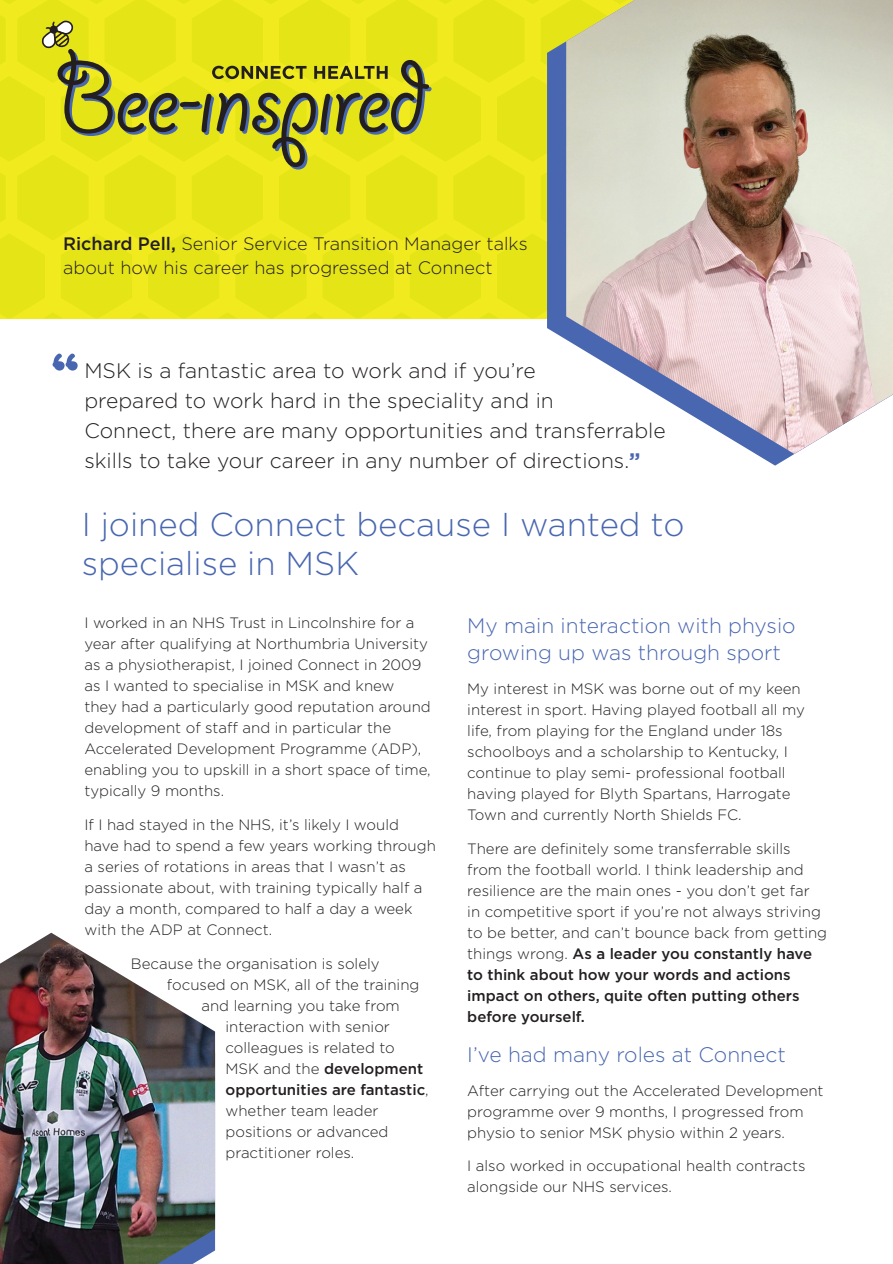
<style>
.page{position:relative;width:893px;height:1264px;background:#fff}
.page>*{position:absolute;margin:0;border:0;box-sizing:border-box;transform-origin:0 0}
.t1{font:300 33px/39px "Gotham";color:#4967b0}
.t2{font:300 21px/30px "Gotham";color:#231f20}
.t3{font:300 21px/27px "Gotham";color:#4967b0}
.t4{font:300 18px/24px "Gotham";color:#231f20}
.t5{font:300 15px/21px "Gotham";color:#231f20}
.t6{font:500 15px "Gotham";color:#231f20}
.s1{font-weight:500}
.s2{font-weight:700;color:#4967b0}
.s3{font-weight:300}
</style>
<div class="page">
<img style="left:0;top:932px;width:215px;height:331px">
<svg style="left:52px;top:353px;width:26px;height:18px"></svg>
<img style="left:566px;top:318px;width:327px;height:136px">
<svg style="left:0;top:0;width:893px;height:318px;background:#d2cd54"></svg>
<p class="t4" style="left:63px;top:231px;width:466px"><span class="s1">Richard Pell,</span> Senior Service Transition Manager talks about how his career has progressed at Connect</p>
<p class="t2" style="left:84px;top:355px;width:583px">MSK is a fantastic area to work and if you’re<br>prepared to work hard in the speciality and in<br>Connect, there are many opportunities and transferrable skills to take your career in any number of directions.<span class="s2">”</span></p>
<p class="t1" style="left:82px;top:504px;width:604px">I joined Connect because I wanted to specialise in MSK</p>
<p class="t5" style="left:84px;top:612px;width:348px">I worked in an NHS Trust in Lincolnshire for a year after qualifying at Northumbria University as a physiotherapist, I joined Connect in 2009 as I wanted to specialise in MSK and knew<br>they had a particularly good reputation around development of staff and in particular the Accelerated Development Programme (ADP), enabling you to upskill in a short space of time, typically 9 months.</p>
<p class="t5" style="left:84px;top:813px;width:353px">If I had stayed in the NHS, it’s likely I would have had to spend a few years working through a series of rotations in areas that I wasn’t as passionate about, with training typically half a day a month, compared to half a day a week with the ADP at Connect.</p>
<p class="t5" style="left:131px;top:952px;width:250px">Because the organisation is solely</p>
<p class="t5" style="left:167px;top:973px;width:254px">focused on MSK, all of the training</p>
<p class="t5" style="left:201px;top:994px;width:200px">and learning you take from</p>
<p class="t5" style="left:225px;top:1015px;width:166px">interaction with senior</p>
<p class="t5" style="left:225px;top:1036px;width:171px">colleagues is related to</p>
<p class="t6" style="left:225px;top:1058px;width:199px"><span class="s3">MSK and the</span> development</p>
<p class="t6" style="left:225px;top:1079px;width:205px">opportunities are fantastic<span class="s3">,</span></p>
<p class="t5" style="left:225px;top:1099px;width:154px">whether team leader</p>
<p class="t5" style="left:225px;top:1120px;width:164px">positions or advanced</p>
<p class="t5" style="left:225px;top:1141px;width:130px">practitioner roles.</p>
<p class="t3" style="left:467px;top:611px;width:330px">My main interaction with physio growing up was through sport</p>
<p class="t5" style="left:467px;top:677px;width:339px">My interest in MSK was borne out of my keen interest in sport. Having played football all my life, from playing for the England under 18s schoolboys and a scholarship to Kentucky, I continue to play semi- professional football having played for Blyth Spartans, Harrogate Town and currently North Shields FC.</p>
<p class="t5" style="left:467px;top:837px;width:361px">There are definitely some transferrable skills from the football world. I think leadership and resilience are the main ones - you don’t get far<br>in competitive sport if you’re not always striving to be better, and can’t bounce back from getting things wrong. <span class="s1">As a leader you constantly have to think about how your words and actions impact on others, quite often putting others before yourself.</span></p>
<p class="t3" style="left:467px;top:1039px;width:320px">I’ve had many roles at Connect</p>
<p class="t5" style="left:467px;top:1079px;width:358px">After carrying out the Accelerated Development programme over 9 months, I progressed from physio to senior MSK physio within 2 years.</p>
<p class="t5" style="left:467px;top:1154px;width:340px">I also worked in occupational health contracts alongside our NHS services.</p>
</div>
